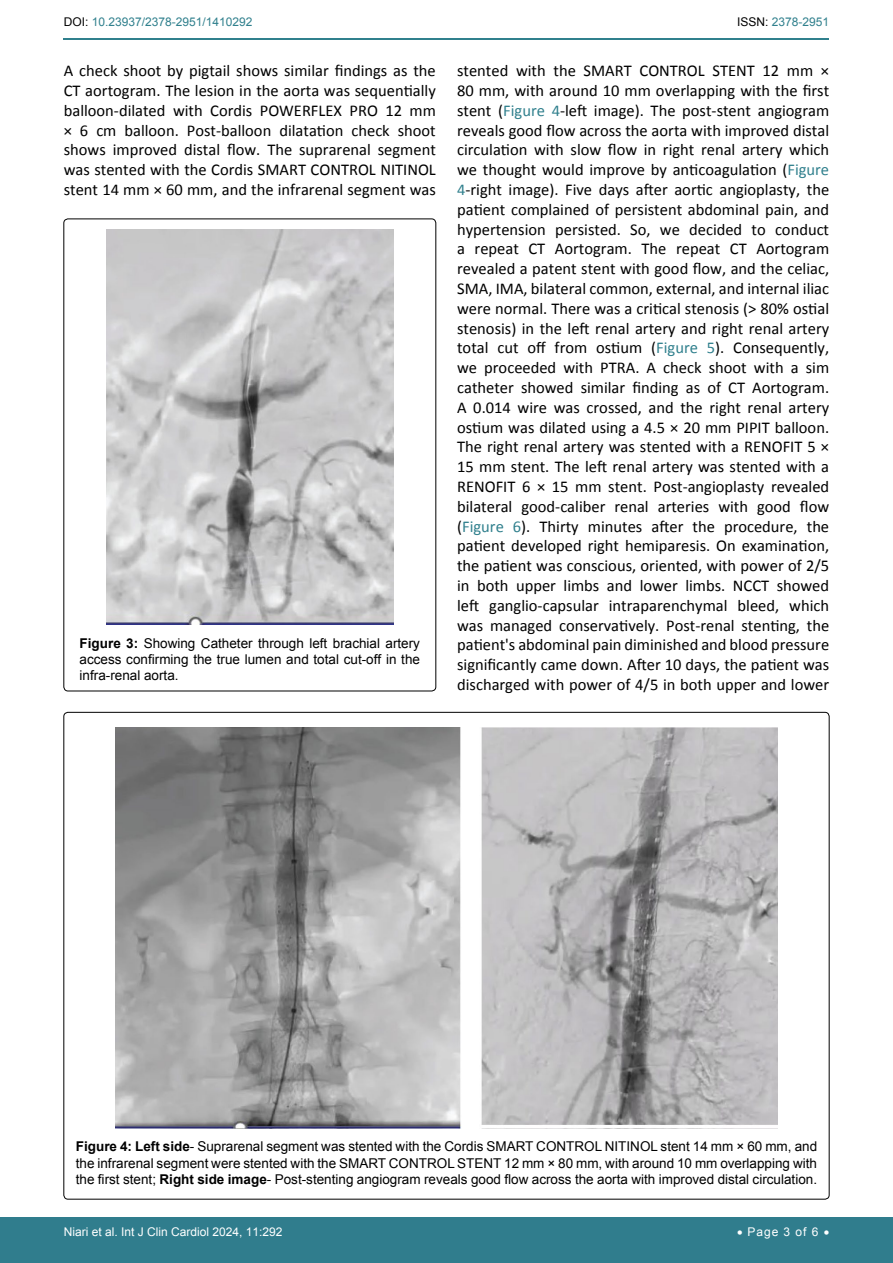
<style>
.page{position:relative;width:893px;height:1263px;background:#fff}
.page>*{position:absolute;margin:0;border:0;box-sizing:border-box;transform-origin:0 0}
.t1{font:16.5px/19.8px "Calibri";color:#000;text-align:justify}
.t2{font:13.5px/16.2px "Arial";color:#000;text-align:justify}
.t3{font:12px "Arial";color:#fff}
.t4{font:12px "Arial";color:#30808d}
.s1{color:#000}
.s2{font-weight:700}
.s3{color:#30808d}
</style>
<div class="page">
<div style="left:0;top:1217px;width:893px;height:46px;background:#307d8d"></div>
<hr style="left:64px;top:38px;width:765px;height:2px;background:#30808d">
<img style="left:106px;top:230px;width:287px;height:395px">
<img style="left:115px;top:728px;width:663px;height:401px">
<p class="t4" style="left:64px;top:14px;width:190px"><span class="s1">DOI:</span> 10.23937/2378-2951/1410292</p>
<p class="t4" style="left:737px;top:14px;width:94px"><span class="s1">ISSN:</span> 2378-2951</p>
<p class="t1" style="left:64px;top:61px;width:374px">A check shoot by pigtail shows similar findings as the CT aortogram. The lesion in the aorta was sequentially balloon-dilated with Cordis POWERFLEX PRO 12 mm × 6 cm balloon. Post-balloon dilatation check shoot shows improved distal flow. The suprarenal segment was stented with the Cordis SMART CONTROL NITINOL stent 14 mm × 60 mm, and the infrarenal segment was</p>
<p class="t2" style="left:80px;top:635px;width:342px"><span class="s2">Figure 3:</span> Showing Catheter through left brachial artery access confirming the true lumen and total cut-off in the infra-renal aorta.</p>
<p class="t1" style="left:457px;top:61px;width:374px">stented with the SMART CONTROL STENT 12 mm × 80 mm, with around 10 mm overlapping with the first stent (<span class="s3">Figure 4</span>-left image). The post-stent angiogram reveals good flow across the aorta with improved distal circulation with slow flow in right renal artery which we thought would improve by anticoagulation (<span class="s3">Figure 4</span>-right image). Five days after aortic angioplasty, the patient complained of persistent abdominal pain, and hypertension persisted. So, we decided to conduct a repeat CT Aortogram. The repeat CT Aortogram revealed a patent stent with good flow, and the celiac, SMA, IMA, bilateral common, external, and internal iliac were normal. There was a critical stenosis (&gt; 80% ostial stenosis) in the left renal artery and right renal artery total cut off from ostium (<span class="s3">Figure 5</span>). Consequently, we proceeded with PTRA. A check shoot with a sim catheter showed similar finding as of CT Aortogram.<br>A 0.014 wire was crossed, and the right renal artery ostium was dilated using a 4.5 × 20 mm PIPIT balloon.<br>The right renal artery was stented with a RENOFIT 5 × 15 mm stent. The left renal artery was stented with a RENOFIT 6 × 15 mm stent. Post-angioplasty revealed bilateral good-caliber renal arteries with good flow (<span class="s3">Figure 6</span>). Thirty minutes after the procedure, the patient developed right hemiparesis. On examination, the patient was conscious, oriented, with power of 2/5 in both upper limbs and lower limbs. NCCT showed left ganglio-capsular intraparenchymal bleed, which was managed conservatively. Post-renal stenting, the patient's abdominal pain diminished and blood pressure significantly came down. After 10 days, the patient was discharged with power of 4/5 in both upper and lower</p>
<p class="t2" style="left:76px;top:1138px;width:743px"><span class="s2">Figure 4: Left side</span>- Suprarenal segment was stented with the Cordis SMART CONTROL NITINOL stent 14 mm × 60 mm, and the infrarenal segment were stented with the SMART CONTROL STENT 12 mm × 80 mm, with around 10 mm overlapping with the first stent; <span class="s2">Right side image</span>- Post-stenting angiogram reveals good flow across the aorta with improved distal circulation.</p>
<p class="t3" style="left:64px;top:1223px;width:220px">Niari et al. Int J Clin Cardiol 2024, 11:292</p>
<p class="t3" style="left:737px;top:1223px;width:94px">• Page 3 of 6 •</p>
</div>
